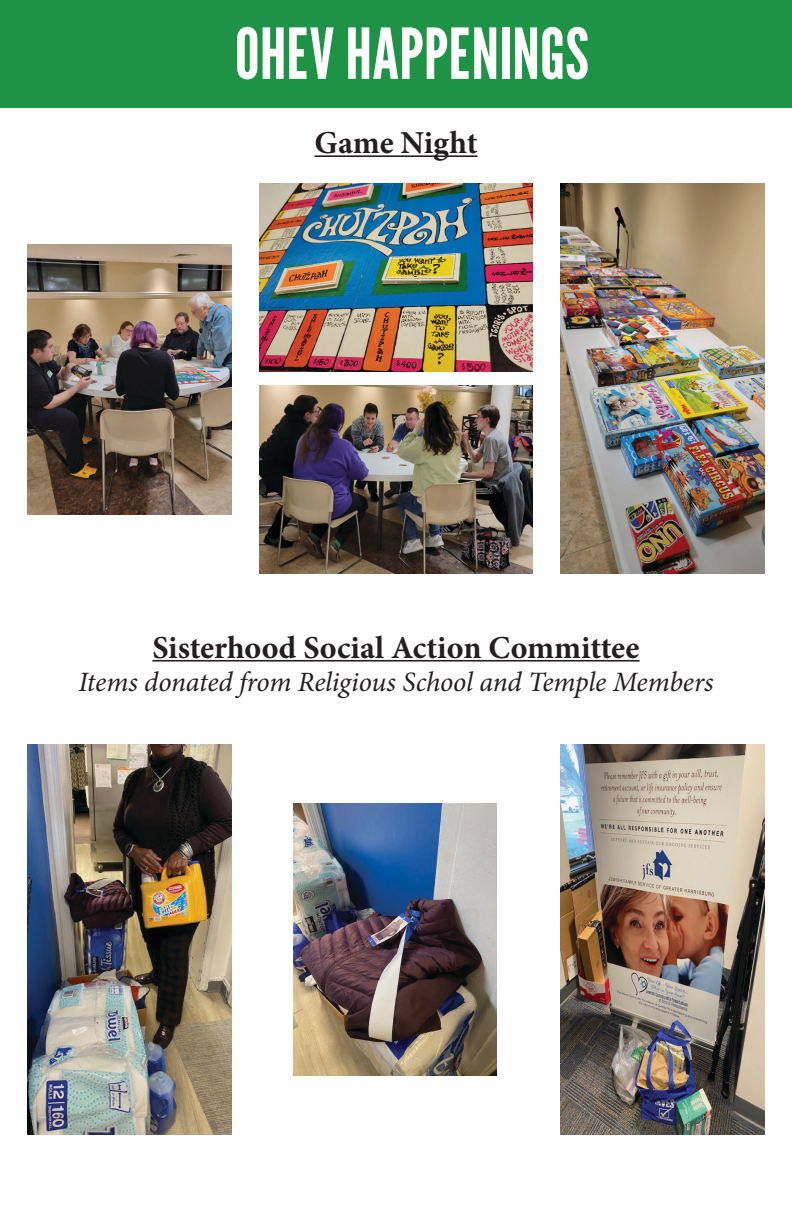
<style>
.page{position:relative;width:792px;height:1224px;background:#fff}
.page>*{position:absolute;margin:0;border:0;box-sizing:border-box;transform-origin:0 0}
.t1{font:70px "League Gothic";color:#fff}
.t2{font:700 32px "Minion Pro";color:#231f20}
.t3{font:italic 28px "Minion Pro";letter-spacing:-.005em;color:#231f20}
</style>
<div class="page">
<div style="left:0;top:0;width:792px;height:108px;background:#1e9346"></div>
<hr style="left:152px;top:660px;width:488px;height:2px;background:#231f20">
<hr style="left:314px;top:155px;width:164px;height:2px;background:#231f20">
<img style="left:260px;top:183px;width:272px;height:188px">
<img style="left:27px;top:245px;width:205px;height:270px">
<img style="left:260px;top:385px;width:272px;height:188px">
<img style="left:560px;top:183px;width:205px;height:390px">
<img style="left:560px;top:744px;width:205px;height:390px">
<img style="left:294px;top:803px;width:203px;height:273px">
<img style="left:27px;top:744px;width:205px;height:390px">
<p class="t1" style="left:235px;top:5px;width:356px">OHEV HAPPENINGS</p>
<p class="t2" style="left:314px;top:120px;width:165px">Game Night</p>
<p class="t2" style="left:152px;top:625px;width:489px">Sisterhood Social Action Committee</p>
<p class="t3" style="left:78px;top:663px;width:637px">Items donated from Religious School and Temple Members</p>
</div>
